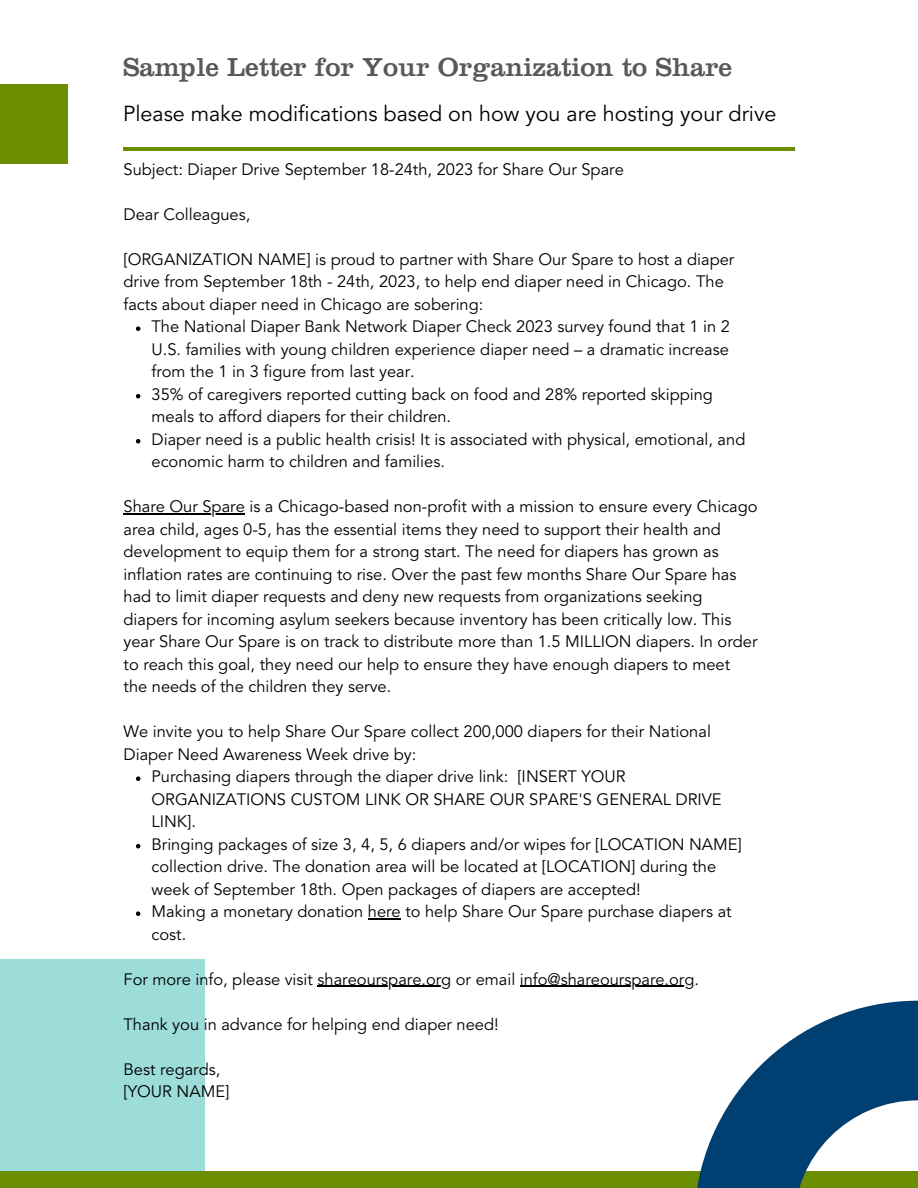
<style>
.page{position:relative;width:918px;height:1188px;background:#fff}
.page>*{position:absolute;margin:0;border:0;box-sizing:border-box;transform-origin:0 0}
.t1{font:27px "Clarendon LT Std";color:#595959}
.t2{font:21.6px "Avenir LT Std";color:#000}
.t3{font:16.5px/22.5px "Avenir LT Std";color:#000}
</style>
<div class="page">
<hr style="left:124px;top:147px;width:671px;height:3px;background:#6b8f00">
<div style="left:0;top:959px;width:204px;height:225px;background:#9cdcd9"></div>
<div style="left:0;top:1171px;width:918px;height:17px;background:#6b8f00"></div>
<div style="left:0;top:84px;width:68px;height:80px;background:#6b8f00"></div>
<svg style="left:697px;top:1001px;width:221px;height:187px"></svg>
<svg style="left:136px;top:326px;width:4px;height:5px"></svg>
<svg style="left:136px;top:394px;width:4px;height:4px"></svg>
<svg style="left:136px;top:439px;width:4px;height:4px"></svg>
<svg style="left:136px;top:776px;width:4px;height:5px"></svg>
<svg style="left:136px;top:844px;width:4px;height:4px"></svg>
<svg style="left:136px;top:911px;width:4px;height:5px"></svg>
<hr style="left:368px;top:918px;width:33px;height:1px;background:#000">
<hr style="left:124px;top:513px;width:121px;height:1px;background:#000">
<hr style="left:318px;top:986px;width:133px;height:1px;background:#000">
<hr style="left:520px;top:986px;width:174px;height:1px;background:#000">
<p class="t1" style="left:123px;top:58px;width:611px">Sample Letter for Your Organization to Share</p>
<p class="t2" style="left:123px;top:105px;width:655px">Please make modifications based on how you are hosting your drive</p>
<p class="t3" style="left:124px;top:159px;width:502px">Subject: Diaper Drive September 18-24th, 2023 for Share Our Spare</p>
<p class="t3" style="left:124px;top:204px;width:128px">Dear Colleagues,</p>
<p class="t3" style="left:124px;top:249px;width:612px">[ORGANIZATION NAME] is proud to partner with Share Our Spare to host a diaper drive from September 18th - 24th, 2023, to help end diaper need in Chicago. The facts about diaper need in Chicago are sobering:</p>
<p class="t3" style="left:152px;top:317px;width:580px;text-align:justify">The National Diaper Bank Network Diaper Check 2023 survey found that 1 in 2<br>U.S. families with young children experience diaper need – a dramatic increase from the 1 in 3 figure from last year.</p>
<p class="t3" style="left:152px;top:384px;width:563px">35% of caregivers reported cutting back on food and 28% reported skipping meals to afford diapers for their children.</p>
<p class="t3" style="left:152px;top:429px;width:595px">Diaper need is a public health crisis! It is associated with physical, emotional, and economic harm to children and families.</p>
<p class="t3" style="left:124px;top:497px;width:636px">Share Our Spare is a Chicago-based non-profit with a mission to ensure every Chicago area child, ages 0-5, has the essential items they need to support their health and development to equip them for a strong start. The need for diapers has grown as inflation rates are continuing to rise. Over the past few months Share Our Spare has had to limit diaper requests and deny new requests from organizations seeking diapers for incoming asylum seekers because inventory has been critically low. This year Share Our Spare is on track to distribute more than 1.5 MILLION diapers. In order to reach this goal, they need our help to ensure they have enough diapers to meet the needs of the children they serve.</p>
<p class="t3" style="left:124px;top:722px;width:589px">We invite you to help Share Our Spare collect 200,000 diapers for their National<br>Diaper Need Awareness Week drive by:</p>
<p class="t3" style="left:152px;top:767px;width:572px">Purchasing diapers through the diaper drive link: [INSERT YOUR<br>ORGANIZATIONS CUSTOM LINK OR SHARE OUR SPARE'S GENERAL DRIVE<br>LINK].</p>
<p class="t3" style="left:152px;top:834px;width:592px">Bringing packages of size 3, 4, 5, 6 diapers and/or wipes for [LOCATION NAME] collection drive. The donation area will be located at [LOCATION] during the week of September 18th. Open packages of diapers are accepted!</p>
<p class="t3" style="left:152px;top:902px;width:582px">Making a monetary donation here to help Share Our Spare purchase diapers at cost.</p>
<p class="t3" style="left:124px;top:969px;width:577px">For more info, please visit shareourspare.org or email info@shareourspare.org.</p>
<p class="t3" style="left:124px;top:1014px;width:377px">Thank you in advance for helping end diaper need!</p>
<p class="t3" style="left:124px;top:1059px;width:98px">Best regards,</p>
<p class="t3" style="left:124px;top:1082px;width:107px">[YOUR NAME]</p>
</div>
